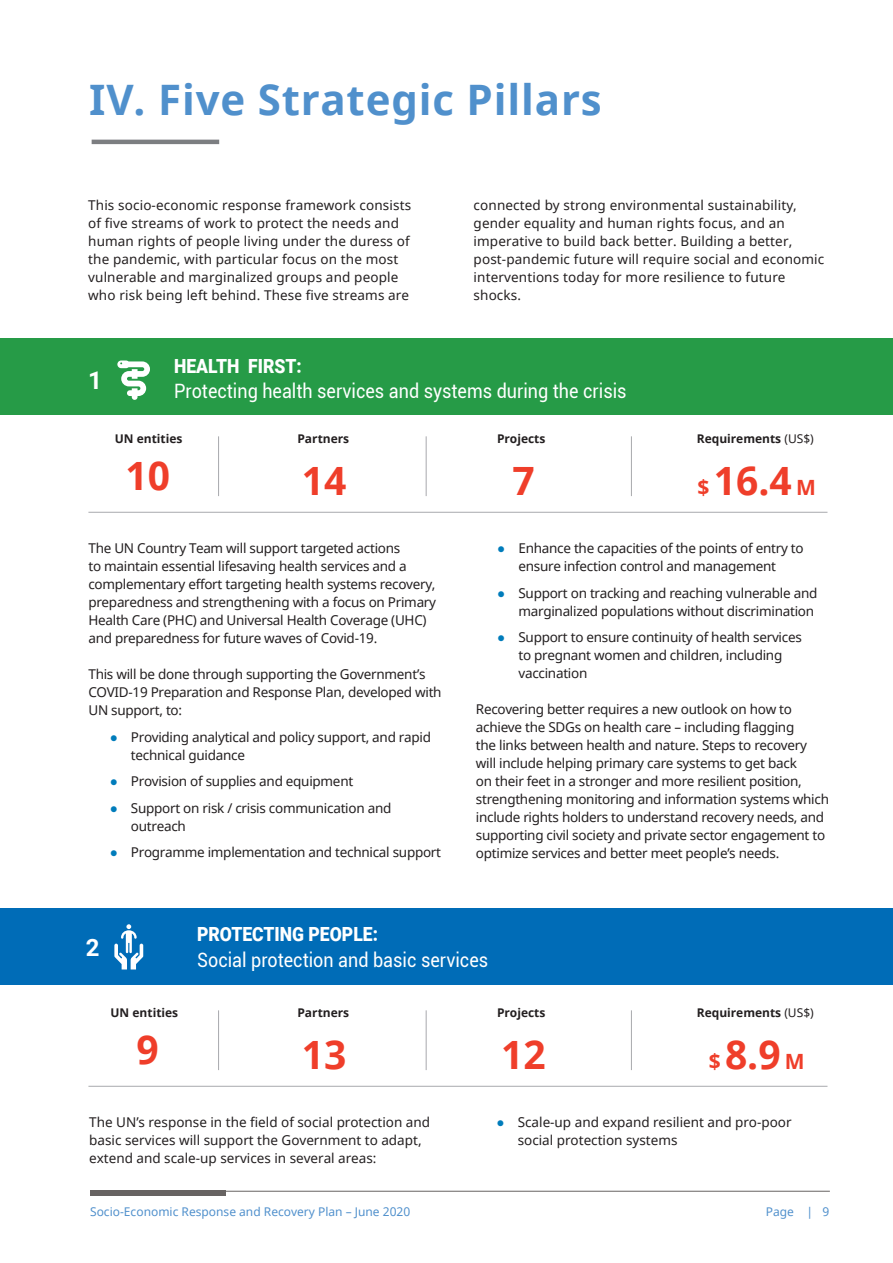
<style>
.page{position:relative;width:893px;height:1263px;background:#fff}
.page>*{position:absolute;margin:0;border:0;box-sizing:border-box;transform-origin:0 0}
.t1{font:700 42px "Noto Sans";letter-spacing:.02em;color:#5090cc}
.t2{font:700 39px "Noto Sans";color:#ef3e2a}
.t3{font:700 24.6px "Roboto";color:#fff}
.t4{font:700 23.85px "Roboto";color:#fff}
.t5{font:19.8px "Roboto";color:#fff;scale:.91 1}
.t6{font:900 19.5px "Roboto";color:#fff;scale:.9 1}
.t7{font:13.5px/18px "Noto Sans";letter-spacing:-.02em;color:#231f20}
.t8{font:13.5px/18px "Noto Sans";letter-spacing:.01em;color:#231f20}
.t9{font:13.5px/18px "Noto Sans";color:#231f20}
.t10{font:700 12px "Noto Sans";color:#231f20}
.t11{font:12px "Noto Sans";color:#5090cc}
.s1{font-weight:400}
.s2{font-size:21px}
.s3{color:#007cbb}
</style>
<div class="page">
<hr style="left:90px;top:1191px;width:740px;height:1px;background:#676362">
<div style="left:90px;top:1190px;width:135px;height:5px;background:#676362"></div>
<hr style="left:92px;top:140px;width:127px;height:4px;background:#7c7e81">
<div style="left:0;top:338px;width:893px;height:76px;background:#269b47"></div>
<svg style="left:117px;top:360px;width:33px;height:40px"></svg>
<hr style="left:88px;top:512px;width:739px;height:1px;background:#a8a9ad">
<hr style="left:218px;top:436px;width:1px;height:60px;background:#a8a9ad">
<hr style="left:426px;top:436px;width:1px;height:60px;background:#a8a9ad">
<hr style="left:631px;top:436px;width:1px;height:60px;background:#a8a9ad">
<hr style="left:88px;top:1086px;width:739px;height:1px;background:#a8a9ad">
<hr style="left:218px;top:1010px;width:1px;height:60px;background:#a8a9ad">
<hr style="left:426px;top:1010px;width:1px;height:60px;background:#a8a9ad">
<hr style="left:631px;top:1010px;width:1px;height:60px;background:#a8a9ad">
<div style="left:0;top:909px;width:893px;height:76px;background:#006cb7"></div>
<svg style="left:114px;top:924px;width:29px;height:45px"></svg>
<h1 class="t1" style="left:89px;top:70px;width:514px">IV. Five Strategic Pillars</h1>
<p class="t8" style="left:88px;top:196px;width:325px">This socio-economic response framework consists of five streams of work to protect the needs and human rights of people living under the duress of the pandemic, with particular focus on the most vulnerable and marginalized groups and people who risk being left behind. These five streams are</p>
<p class="t8" style="left:474px;top:196px;width:352px">connected by strong environmental sustainability, gender equality and human rights focus, and an imperative to build back better. Building a better, post-pandemic future will require social and economic interventions today for more resilience to future shocks.</p>
<h3 class="t3" style="left:88px;top:363px;width:16px">1</h3>
<h3 class="t6" style="left:174px;top:352px;width:143px">HEALTH FIRST:</h3>
<h3 class="t5" style="left:174px;top:378px;width:499px">Protecting health services and systems during the crisis</h3>
<p class="t10" style="left:115px;top:430px;width:69px">UN entities</p>
<p class="t10" style="left:297px;top:430px;width:53px">Partners</p>
<p class="t10" style="left:497px;top:430px;width:50px">Projects</p>
<p class="t10" style="left:697px;top:430px;width:119px">Requirements <span class="s1">(US$)</span></p>
<h2 class="t2" style="left:125px;top:448px;width:46px">10</h2>
<h2 class="t2" style="left:302px;top:453px;width:46px">14</h2>
<h2 class="t2" style="left:512px;top:453px;width:24px">7</h2>
<h2 class="t2" style="left:698px;top:453px;width:120px"><span class="s2">$</span> 16.4 <span class="s2">M</span></h2>
<p class="t7" style="left:88px;top:539px;width:349px">The UN Country Team will support targeted actions<br>to maintain essential lifesaving health services and a complementary effort targeting health systems recovery, preparedness and strengthening with a focus on Primary Health Care (PHC) and Universal Health Coverage (UHC) and preparedness for future waves of Covid-19.</p>
<p class="t7" style="left:88px;top:665px;width:355px">This will be done through supporting the Government’s<br>COVID-19 Preparation and Response Plan, developed with<br>UN support, to:</p>
<p class="t7" style="left:131px;top:727px;width:301px;text-indent:-21px"><span class="s3">●</span> Providing analytical and policy support, and rapid technical guidance</p>
<p class="t7" style="left:110px;top:772px;width:245px"><span class="s3">●</span> Provision of supplies and equipment</p>
<p class="t7" style="left:131px;top:798px;width:262px;text-indent:-21px"><span class="s3">●</span> Support on risk / crisis communication and outreach</p>
<p class="t7" style="left:110px;top:843px;width:333px"><span class="s3">●</span> Programme implementation and technical support</p>
<p class="t7" style="left:497px;top:539px;width:308px;text-align:center"><span class="s3">●</span> Enhance the capacities of the points of entry to ensure infection control and management</p>
<p class="t7" style="left:497px;top:583px;width:322px;text-align:right"><span class="s3">●</span> Support on tracking and reaching vulnerable and marginalized populations without discrimination</p>
<p class="t7" style="left:518px;top:628px;width:285px;text-indent:-21px"><span class="s3">●</span> Support to ensure continuity of health services to pregnant women and children, including vaccination</p>
<p class="t7" style="left:476px;top:700px;width:355px">Recovering better requires a new outlook on how to achieve the SDGs on health care – including flagging<br>the links between health and nature. Steps to recovery will include helping primary care systems to get back<br>on their feet in a stronger and more resilient position, strengthening monitoring and information systems which include rights holders to understand recovery needs, and supporting civil society and private sector engagement to optimize services and better meet people’s needs.</p>
<h3 class="t4" style="left:86px;top:930px;width:15px">2</h3>
<h3 class="t6" style="left:197px;top:921px;width:202px">PROTECTING PEOPLE:</h3>
<h3 class="t5" style="left:197px;top:946px;width:321px">Social protection and basic services</h3>
<p class="t10" style="left:111px;top:1004px;width:69px">UN entities</p>
<p class="t10" style="left:297px;top:1004px;width:53px">Partners</p>
<p class="t10" style="left:497px;top:1004px;width:50px">Projects</p>
<p class="t10" style="left:697px;top:1004px;width:119px">Requirements <span class="s1">(US$)</span></p>
<h2 class="t2" style="left:137px;top:1022px;width:24px">9</h2>
<h2 class="t2" style="left:302px;top:1027px;width:46px">13</h2>
<h2 class="t2" style="left:501px;top:1027px;width:46px">12</h2>
<h2 class="t2" style="left:709px;top:1027px;width:97px"><span class="s2">$</span>8.9<span class="s2">M</span></h2>
<p class="t9" style="left:89px;top:1112px;width:342px">The UN’s response in the field of social protection and basic services will support the Government to adapt, extend and scale-up services in several areas:</p>
<p class="t9" style="left:518px;top:1112px;width:275px;text-indent:-21px"><span class="s3">●</span> Scale-up and expand resilient and pro-poor social protection systems</p>
<p class="t11" style="left:90px;top:1204px;width:322px">Socio-Economic Response and Recovery Plan – June 2020</p>
<p class="t11" style="left:766px;top:1204px;width:65px">Page | 9</p>
</div>
